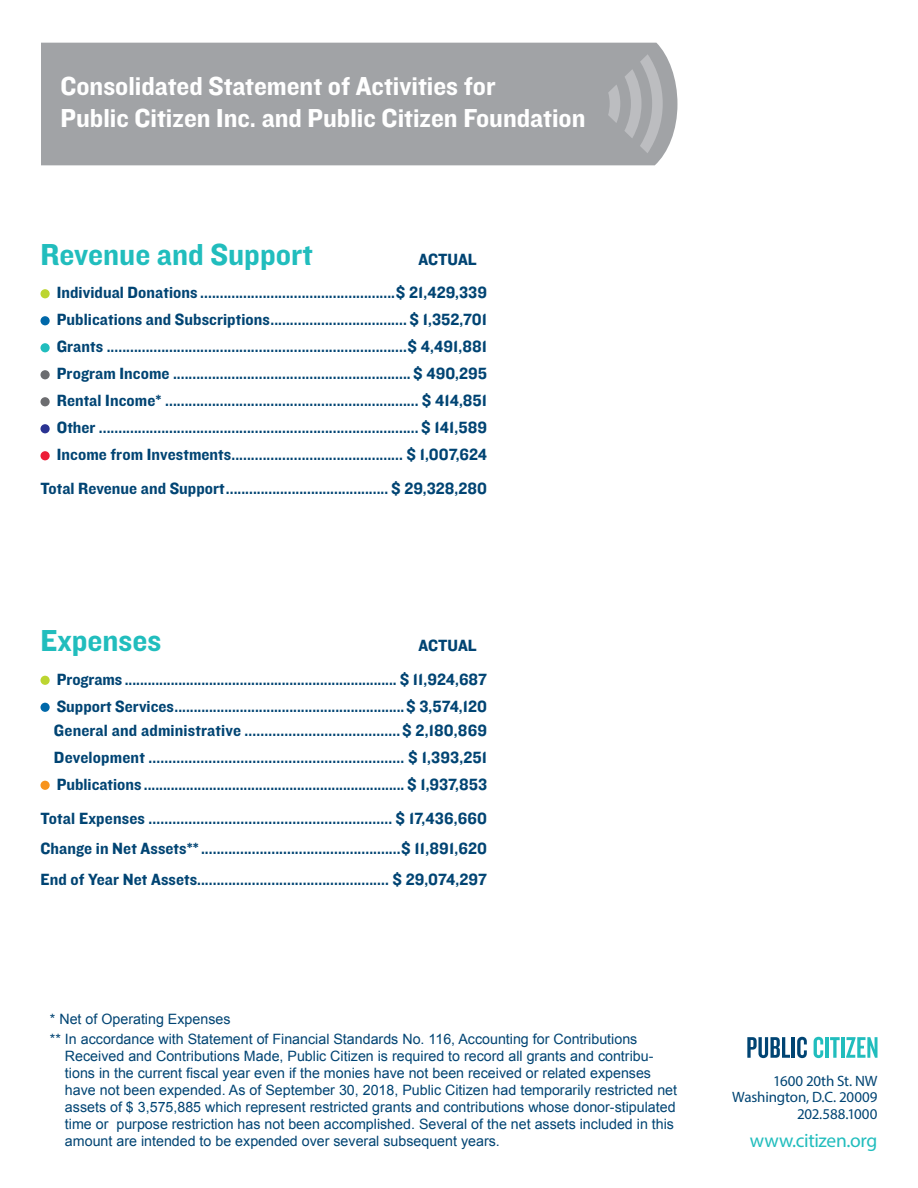
<style>
.page{position:relative;width:918px;height:1188px;background:#fff}
.page>*{position:absolute;margin:0;border:0;box-sizing:border-box;transform-origin:0 0}
.t1{font:31.5px "Knockout 51 Middleweight";color:#21bdbd}
.t2{font:27px/32.4px "Knockout 51 Middleweight";color:#fff}
.t3{font:19.5px "Myriad Pro";letter-spacing:-.02em;color:#21bdbd}
.t4{font:16.8px/27px "Knockout 51 Middleweight";letter-spacing:.005em;color:#004473}
.t5{font:15px/16.5px "Myriad Pro";letter-spacing:-.015em;color:#004473;text-align:right}
.t6{font:14.25px/17.1px "Arial";color:#004473}
</style>
<div class="page">
<div style="left:41px;top:43px;width:636px;height:122px;background:#a1a3a6"></div>
<svg style="left:608px;top:54px;width:55px;height:99px;background:#abacaf"></svg>
<div style="left:40px;top:289px;width:10px;height:9px;background:#bcd531;border-radius:50%"></div>
<div style="left:40px;top:316px;width:10px;height:9px;background:#0068a9;border-radius:50%"></div>
<div style="left:40px;top:343px;width:10px;height:9px;background:#21bdbd;border-radius:50%"></div>
<div style="left:40px;top:370px;width:10px;height:9px;background:#6c6d70;border-radius:50%"></div>
<div style="left:40px;top:397px;width:10px;height:9px;background:#6c6d70;border-radius:50%"></div>
<div style="left:40px;top:424px;width:10px;height:9px;background:#2a3392;border-radius:50%"></div>
<div style="left:40px;top:451px;width:10px;height:9px;background:#ed1e38;border-radius:50%"></div>
<div style="left:40px;top:676px;width:10px;height:9px;background:#bcd531;border-radius:50%"></div>
<div style="left:40px;top:703px;width:10px;height:9px;background:#0068a9;border-radius:50%"></div>
<div style="left:40px;top:781px;width:10px;height:9px;background:#f7931d;border-radius:50%"></div>
<svg style="left:747px;top:1037px;width:43px;height:21px"></svg>
<hr style="left:792px;top:1037px;width:3px;height:21px;background:#004473">
<svg style="left:797px;top:1037px;width:10px;height:21px"></svg>
<svg style="left:814px;top:1037px;width:9px;height:21px"></svg>
<hr style="left:825px;top:1037px;width:4px;height:21px;background:#21bdbd">
<svg style="left:830px;top:1037px;width:10px;height:21px"></svg>
<hr style="left:841px;top:1037px;width:4px;height:21px;background:#21bdbd">
<svg style="left:846px;top:1037px;width:32px;height:21px"></svg>
<h2 class="t2" style="left:60px;top:69px;width:527px">Consolidated Statement of Activities for<br>Public Citizen Inc. and Public Citizen Foundation</h2>
<h1 class="t1" style="left:40px;top:233px;width:274px">Revenue and Support</h1>
<p class="t4" style="left:57px;top:241px;width:432px;line-height:33.8px;text-indent:362px">ACTUAL<br>Individual Donations ..................................................$ 21,429,339</p>
<p class="t4" style="left:57px;top:306px;width:432px;text-align:justify">Publications and Subscriptions ................................... $ 1,352,701<br>Grants .............................................................................$ 4,491,881<br>Program Income .............................................................$ 490,295<br>Rental Income* ................................................................. $ 414,851<br>Other .................................................................................. $ 141,589<br>Income from Investments ............................................ $ 1,007,624</p>
<p class="t4" style="left:40px;top:474px;width:448px">Total Revenue and Support .......................................... $ 29,328,280</p>
<h1 class="t1" style="left:40px;top:619px;width:122px">Expenses</h1>
<p class="t4" style="left:57px;top:628px;width:432px;line-height:33.8px;text-indent:362px">ACTUAL<br>Programs ....................................................................... $ 11,924,687</p>
<p class="t4" style="left:54px;top:694px;width:435px;line-height:24px">Support Services ............................................................$ 3,574,120<br>General and administrative .......................................$ 2,180,869</p>
<p class="t4" style="left:54px;top:743px;width:435px">Development ................................................................ $ 1,393,251<br>Publications .................................................................... $ 1,937,853</p>
<p class="t4" style="left:40px;top:802px;width:448px;line-height:30.8px;text-align:justify">Total Expenses ............................................................. $ 17,436,660<br>Change in Net Assets** ...................................................$ 11,891,620<br>End of Year Net Assets................................................. $ 29,074,297</p>
<p class="t6" style="left:50px;top:1009px;width:589px;line-height:19.8px">* Net of Operating Expenses<br>** In accordance with Statement of Financial Standards No. 116, Accounting for Contributions</p>
<p class="t6" style="left:65px;top:1047px;width:614px">Received and Contributions Made, Public Citizen is required to record all grants and contribu&shy;tions in the current fiscal year even if the monies have not been received or related expenses have not been expended. As of September 30, 2018, Public Citizen had temporarily restricted net assets of $ 3,575,885 which represent restricted grants and contributions whose donor-stipulated time or purpose restriction has not been accomplished. Several of the net assets included in this amount are intended to be expended over several subsequent years.</p>
<p class="t5" style="left:732px;top:1072px;width:147px">1600 20th St. NW<br>Washington, D.C. 20009<br>202.588.1000</p>
<p class="t3" style="left:750px;top:1129px;width:129px">www.citizen.org</p>
</div>
